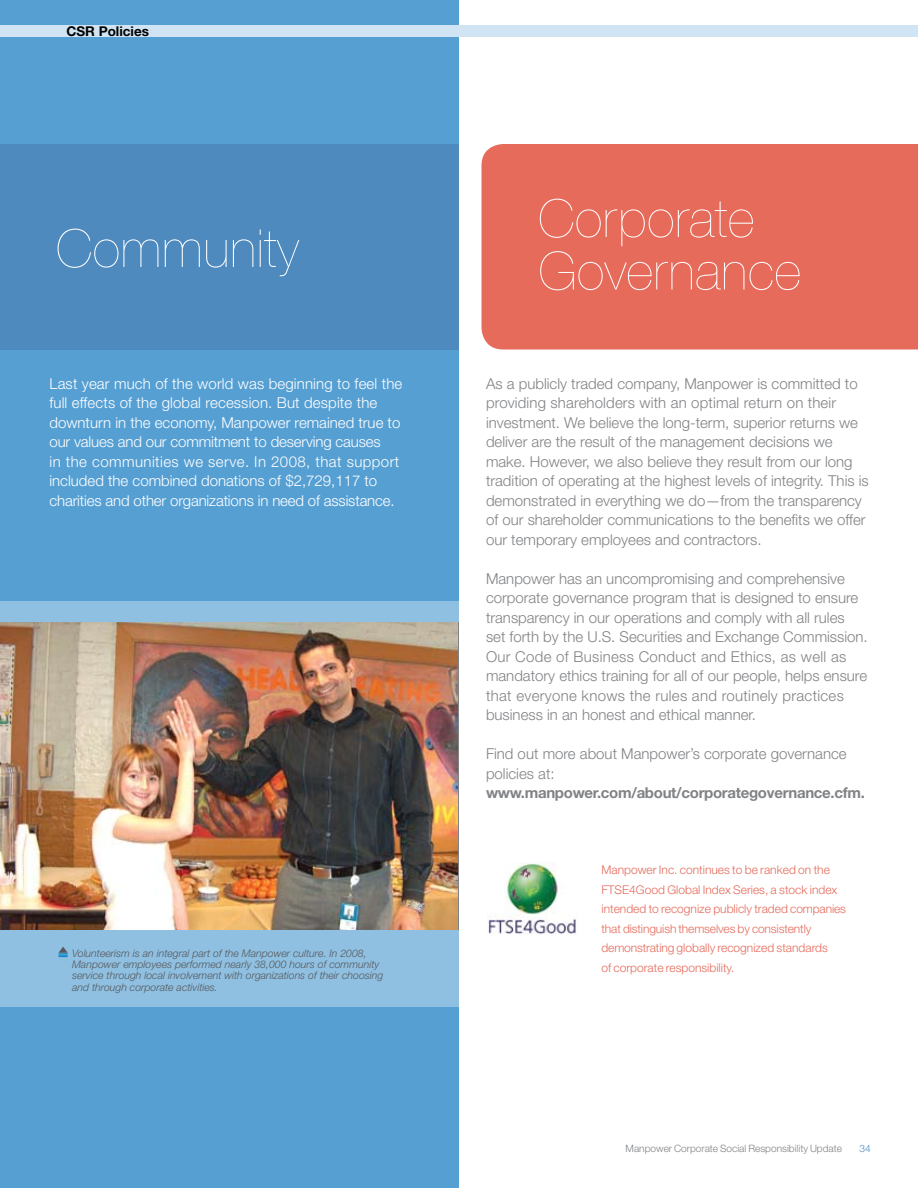
<style>
.page{position:relative;width:918px;height:1188px;background:#fff}
.page>*{position:absolute;margin:0;border:0;box-sizing:border-box;transform-origin:0 0}
.t1{font:200 52.5px/52.5px "Helvetica Neue LT Std";letter-spacing:.01em;color:#fff}
.t2{font:300 15px/19.5px "Helvetica Neue LT Std";color:#808285}
.t3{font:300 15px/19.5px "Helvetica Neue LT Std";color:#fff}
.t4{font:700 15px "Helvetica Neue LT Std";letter-spacing:-.02em;color:#808285}
.t5{font:700 13.5px "Helvetica Neue LT Std";color:#000}
.t6{font:300 12px/19.5px "Helvetica Neue LT Std";color:#e66b5b}
.t7{font:italic 300 10.5px/11.2px "Helvetica Neue LT Std";color:#58595b}
.t8{font:300 10.2px "Helvetica Neue LT Std";color:#808285}
.t9{font:300 10.2px "Helvetica Neue LT Std";color:#4e8abe}
</style>
<div class="page">
<div style="left:0;top:0;width:459px;height:1188px;background:#569fd3"></div>
<div style="left:0;top:144px;width:459px;height:206px;background:#4e8abe"></div>
<div style="left:0;top:601px;width:459px;height:406px;background:#8fc0e2"></div>
<div style="left:0;top:26px;width:918px;height:11px;background:#d0e4f3"></div>
<div style="left:481px;top:144px;width:437px;height:206px;background:#e66b5b"></div>
<img style="left:488px;top:862px;width:88px;height:73px">
<img style="left:0;top:623px;width:457px;height:307px">
<svg style="left:59px;top:947px;width:9px;height:10px"></svg>
<p class="t5" style="left:66px;top:23px;width:84px">CSR Policies</p>
<h1 class="t1" style="left:56px;top:222px;width:244px">Community</h1>
<p class="t3" style="left:50px;top:373px;width:354px">Last year much of the world was beginning to feel the full effects of the global recession. But despite the downturn in the economy, Manpower remained true to our values and our commitment to deserving causes<br>in the communities we serve. In 2008, that support included the combined donations of $2,729,117 to charities and other organizations in need of assistance.</p>
<p class="t7" style="left:72px;top:947px;width:313px">Volunteerism is an integral part of the Manpower culture. In 2008, Manpower employees performed nearly 38,000 hours of community service through local involvement with organizations of their choosing and through corporate activities.</p>
<h1 class="t1" style="left:538px;top:192px;width:264px">Corporate<br>Governance</h1>
<p class="t2" style="left:486px;top:373px;width:384px">As a publicly traded company, Manpower is committed to providing shareholders with an optimal return on their investment. We believe the long-term, superior returns we deliver are the result of the management decisions we make. However, we also believe they result from our long tradition of operating at the highest levels of integrity. This is demonstrated in everything we do—from the transparency of our shareholder communications to the benefits we offer our temporary employees and contractors.</p>
<p class="t2" style="left:486px;top:568px;width:383px">Manpower has an uncompromising and comprehensive corporate governance program that is designed to ensure transparency in our operations and comply with all rules set forth by the U.S. Securities and Exchange Commission.<br>Our Code of Business Conduct and Ethics, as well as mandatory ethics training for all of our people, helps ensure that everyone knows the rules and routinely practices business in an honest and ethical manner.</p>
<p class="t2" style="left:486px;top:744px;width:362px">Find out more about Manpower’s corporate governance policies at:</p>
<p class="t4" style="left:486px;top:784px;width:380px">www.manpower.com/about/corporategovernance.cfm.</p>
<p class="t6" style="left:602px;top:860px;width:246px">Manpower Inc. continues to be ranked on the FTSE4Good Global Index Series, a stock index intended to recognize publicly traded companies that distinguish themselves by consistently demonstrating globally recognized standards<br>of corporate responsibility.</p>
<p class="t8" style="left:626px;top:1142px;width:218px">Manpower Corporate Social Responsibility Update</p>
<p class="t9" style="left:859px;top:1142px;width:13px">34</p>
</div>
